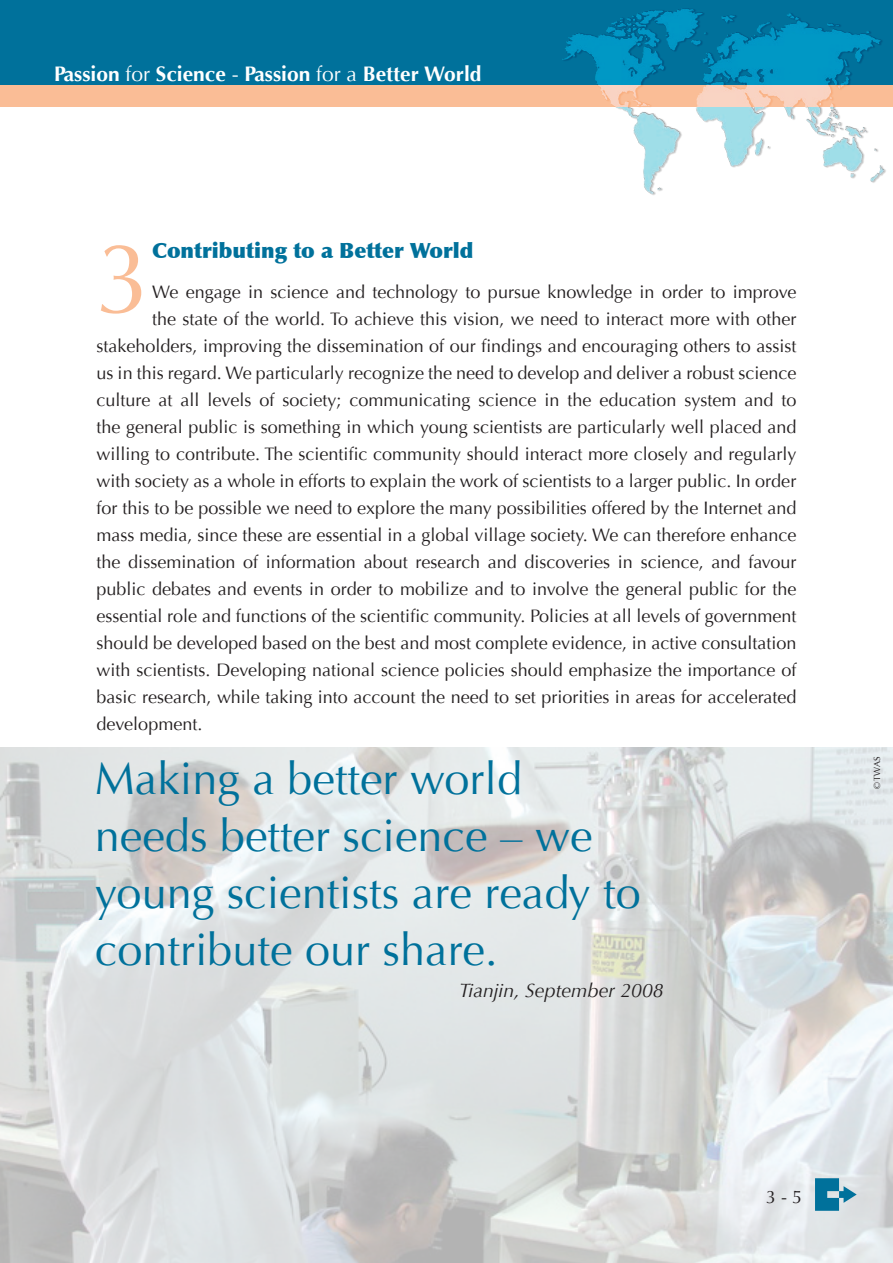
<style>
.page{position:relative;width:893px;height:1263px;background:#fff}
.page>*{position:absolute;margin:0;border:0;box-sizing:border-box;transform-origin:0 0}
.t1{font:99.9px "Optima";color:#fabd96}
.t2{font:45px/57.2px "Optima";color:#00719b}
.t3{font:700 21px "Optima";color:#fff}
.t4{font:900 21px "Optima";color:#00719b}
.t5{font:italic 19.5px "Optima";color:#231f20}
.t6{font:18px "Optima";color:#231f20}
.t7{font:9px "Optima";color:#231f20}
.s1{font-weight:400}
</style>
<div class="page">
<img style="left:0;top:747px;width:893px;height:516px">
<div style="left:0;top:85px;width:893px;height:21px;background:#fabd96"></div>
<div style="left:0;top:0;width:893px;height:85px;background:#00719b"></div>
<img style="left:553px;top:8px;width:340px;height:187px">
<svg style="left:815px;top:1178px;width:42px;height:33px"></svg>
<p class="t3" style="left:54px;top:61px;width:429px">Passion <span class="s1">for</span> Science <span class="s1">-</span> Passion <span class="s1">for a</span> Better World</p>
<h1 class="t1" style="left:97px;top:220px;width:57px">3</h1>
<p class="t4" style="left:152px;top:238px;width:323px">Contributing to a Better World</p>
<p class="t6" style="left:152px;top:282px;width:646px">We engage in science and technology to pursue knowledge in order to improve</p>
<p class="t6" style="left:152px;top:309px;width:646px">the state of the world. To achieve this vision, we need to interact more with other</p>
<p class="t6" style="left:97px;top:336px;width:701px">stakeholders, improving the dissemination of our findings and encouraging others to assist</p>
<p class="t6" style="left:97px;top:363px;width:701px">us in this regard. We particularly recognize the need to develop and deliver a robust science</p>
<p class="t6" style="left:97px;top:390px;width:701px">culture at all levels of society; communicating science in the education system and to</p>
<p class="t6" style="left:97px;top:417px;width:701px">the general public is something in which young scientists are particularly well placed and</p>
<p class="t6" style="left:97px;top:444px;width:701px">willing to contribute. The scientific community should interact more closely and regularly</p>
<p class="t6" style="left:97px;top:471px;width:701px">with society as a whole in efforts to explain the work of scientists to a larger public. In order</p>
<p class="t6" style="left:97px;top:498px;width:701px">for this to be possible we need to explore the many possibilities offered by the Internet and</p>
<p class="t6" style="left:97px;top:525px;width:701px">mass media, since these are essential in a global village society. We can therefore enhance</p>
<p class="t6" style="left:97px;top:552px;width:701px">the dissemination of information about research and discoveries in science, and favour</p>
<p class="t6" style="left:97px;top:579px;width:701px">public debates and events in order to mobilize and to involve the general public for the</p>
<p class="t6" style="left:97px;top:606px;width:701px">essential role and functions of the scientific community. Policies at all levels of government</p>
<p class="t6" style="left:97px;top:633px;width:701px">should be developed based on the best and most complete evidence, in active consultation</p>
<p class="t6" style="left:97px;top:660px;width:701px">with scientists. Developing national science policies should emphasize the importance of</p>
<p class="t6" style="left:97px;top:687px;width:701px">basic research, while taking into account the need to set priorities in areas for accelerated</p>
<p class="t6" style="left:97px;top:714px;width:107px">development.</p>
<h2 class="t2" style="left:95px;top:751px;width:547px">Making a better world needs better science – we young scientists are ready to contribute our share.</h2>
<p class="t5" style="left:459px;top:979px;width:206px">Tianjin, September 2008</p>
<p class="t7" style="left:872px;top:789px;width:34px;rotate:-90deg">© TWAS</p>
<p class="t6" style="left:766px;top:1187px;width:38px">3 - 5</p>
</div>
